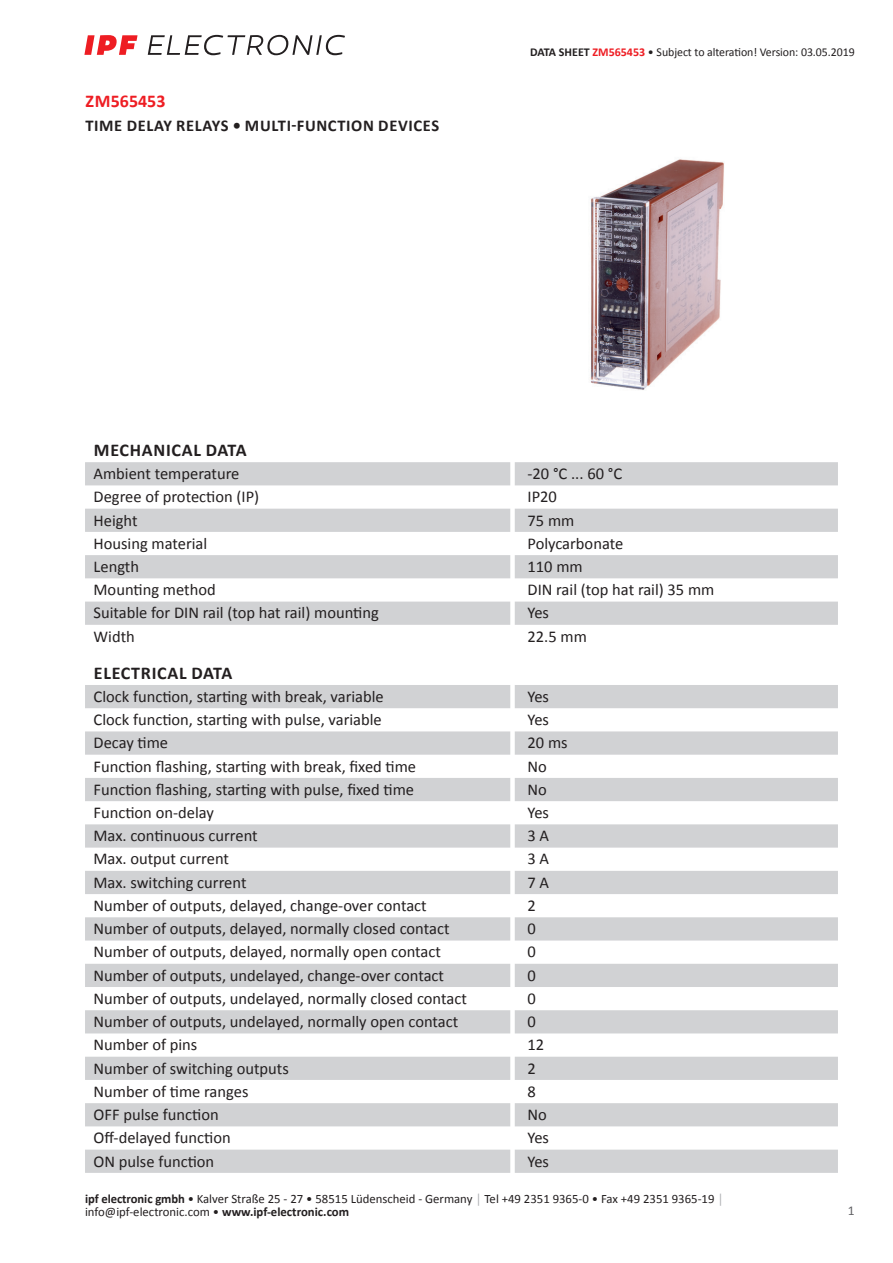
<style>
.page{position:relative;width:893px;height:1263px;background:#fff}
.page>*{position:absolute;margin:0;border:0;box-sizing:border-box;transform-origin:0 0}
.t1{font:700 18px "Calibri";letter-spacing:.04em;color:#231f20}
.t2{font:700 18px "Calibri";color:#ee1d23}
.t3{font:16.5px "Calibri";color:#231f20}
.t4{font:700 16.5px "Calibri";letter-spacing:.04em;color:#231f20}
.t5{font:13.5px "Calibri";color:#636366}
.t6{font:12.75px/12.6px "Calibri";color:#231f20}
.t7{font:12px "Calibri";letter-spacing:-.005em;color:#231f20}
.s1{font-weight:700}
.s2{font-weight:700;color:#ee1d23}
.s3{color:#a8a9ad}
</style>
<div class="page">
<svg style="left:148px;top:35px;width:197px;height:20px"></svg>
<svg style="left:84px;top:35px;width:54px;height:20px"></svg>
<svg style="left:85px;top:462px;width:753px;height:163px;fill:#d1d2d4"></svg>
<svg style="left:85px;top:685px;width:753px;height:488px;fill:#d3d4d6"></svg>
<img style="left:590px;top:159px;width:134px;height:231px">
<p class="t2" style="left:85px;top:88px;width:82px">ZM565453</p>
<p class="t4" style="left:85px;top:114px;width:355px">TIME DELAY RELAYS • MULTI-FUNCTION DEVICES</p>
<p class="t7" style="left:530px;top:44px;width:326px"><span class="s1">DATA SHEET</span> <span class="s2">ZM565453</span> • Subject to alteration! Version: 03.05.2019</p>
<p class="t1" style="left:94px;top:437px;width:154px">MECHANICAL DATA</p>
<p class="t3" style="left:94px;top:462px;width:147px">Ambient temperature</p>
<p class="t3" style="left:527px;top:462px;width:96px">-20 °C ... 60 °C</p>
<p class="t3" style="left:94px;top:485px;width:167px">Degree of protection (IP)</p>
<p class="t3" style="left:527px;top:485px;width:31px">IP20</p>
<p class="t3" style="left:94px;top:509px;width:46px">Height</p>
<p class="t3" style="left:527px;top:509px;width:48px">75 mm</p>
<p class="t3" style="left:94px;top:532px;width:115px">Housing material</p>
<p class="t3" style="left:527px;top:532px;width:97px">Polycarbonate</p>
<p class="t3" style="left:94px;top:555px;width:47px">Length</p>
<p class="t3" style="left:527px;top:555px;width:57px">110 mm</p>
<p class="t3" style="left:94px;top:578px;width:124px">Mounting method</p>
<p class="t3" style="left:527px;top:578px;width:188px">DIN rail (top hat rail) 35 mm</p>
<p class="t3" style="left:94px;top:601px;width:287px">Suitable for DIN rail (top hat rail) mounting</p>
<p class="t3" style="left:527px;top:601px;width:23px">Yes</p>
<p class="t3" style="left:94px;top:625px;width:43px">Width</p>
<p class="t3" style="left:527px;top:625px;width:61px">22.5 mm</p>
<p class="t1" style="left:94px;top:660px;width:140px">ELECTRICAL DATA</p>
<p class="t3" style="left:94px;top:685px;width:292px">Clock function, starting with break, variable</p>
<p class="t3" style="left:527px;top:685px;width:23px">Yes</p>
<p class="t3" style="left:94px;top:708px;width:290px">Clock function, starting with pulse, variable</p>
<p class="t3" style="left:527px;top:708px;width:23px">Yes</p>
<p class="t3" style="left:94px;top:731px;width:76px">Decay time</p>
<p class="t3" style="left:527px;top:731px;width:42px">20 ms</p>
<p class="t3" style="left:94px;top:755px;width:324px">Function flashing, starting with break, fixed time</p>
<p class="t3" style="left:527px;top:755px;width:21px">No</p>
<p class="t3" style="left:94px;top:778px;width:322px">Function flashing, starting with pulse, fixed time</p>
<p class="t3" style="left:527px;top:778px;width:21px">No</p>
<p class="t3" style="left:94px;top:801px;width:122px">Function on-delay</p>
<p class="t3" style="left:527px;top:801px;width:23px">Yes</p>
<p class="t3" style="left:94px;top:824px;width:166px">Max. continuous current</p>
<p class="t3" style="left:527px;top:824px;width:23px">3A</p>
<p class="t3" style="left:94px;top:847px;width:137px">Max. output current</p>
<p class="t3" style="left:527px;top:847px;width:23px">3A</p>
<p class="t3" style="left:94px;top:871px;width:154px">Max. switching current</p>
<p class="t3" style="left:527px;top:871px;width:23px">7A</p>
<p class="t3" style="left:94px;top:894px;width:335px">Number of outputs, delayed, change-over contact</p>
<p class="t3" style="left:527px;top:894px;width:10px">2</p>
<p class="t3" style="left:94px;top:917px;width:357px">Number of outputs, delayed, normally closed contact</p>
<p class="t3" style="left:527px;top:917px;width:10px">0</p>
<p class="t3" style="left:94px;top:940px;width:349px">Number of outputs, delayed, normally open contact</p>
<p class="t3" style="left:527px;top:940px;width:10px">0</p>
<p class="t3" style="left:94px;top:964px;width:352px">Number of outputs, undelayed, change-over contact</p>
<p class="t3" style="left:527px;top:964px;width:10px">0</p>
<p class="t3" style="left:94px;top:987px;width:375px">Number of outputs, undelayed, normally closed contact</p>
<p class="t3" style="left:527px;top:987px;width:10px">0</p>
<p class="t3" style="left:94px;top:1010px;width:366px">Number of outputs, undelayed, normally open contact</p>
<p class="t3" style="left:527px;top:1010px;width:10px">0</p>
<p class="t3" style="left:94px;top:1033px;width:105px">Number of pins</p>
<p class="t3" style="left:527px;top:1033px;width:18px">12</p>
<p class="t3" style="left:94px;top:1057px;width:197px">Number of switching outputs</p>
<p class="t3" style="left:527px;top:1057px;width:10px">2</p>
<p class="t3" style="left:94px;top:1080px;width:156px">Number of time ranges</p>
<p class="t3" style="left:527px;top:1080px;width:10px">8</p>
<p class="t3" style="left:94px;top:1103px;width:127px">OFF pulse function</p>
<p class="t3" style="left:527px;top:1103px;width:21px">No</p>
<p class="t3" style="left:94px;top:1126px;width:139px">Off-delayed function</p>
<p class="t3" style="left:527px;top:1126px;width:23px">Yes</p>
<p class="t3" style="left:94px;top:1149px;width:122px">ON pulse function</p>
<p class="t3" style="left:527px;top:1149px;width:23px">Yes</p>
<p class="t6" style="left:85px;top:1192px;width:640px"><span class="s1">ipf electronic gmbh</span> • Kalver Straße 25 - 27 • 58515 Lüdenscheid - Germany <span class="s3">│</span> Tel +49 2351 9365-0 • Fax +49 2351 9365-19 <span class="s3">│ </span>info@ipf-electronic.com • <span class="s1">www.ipf-electronic.com</span></p>
<p class="t5" style="left:848px;top:1201px;width:8px">1</p>
</div>
